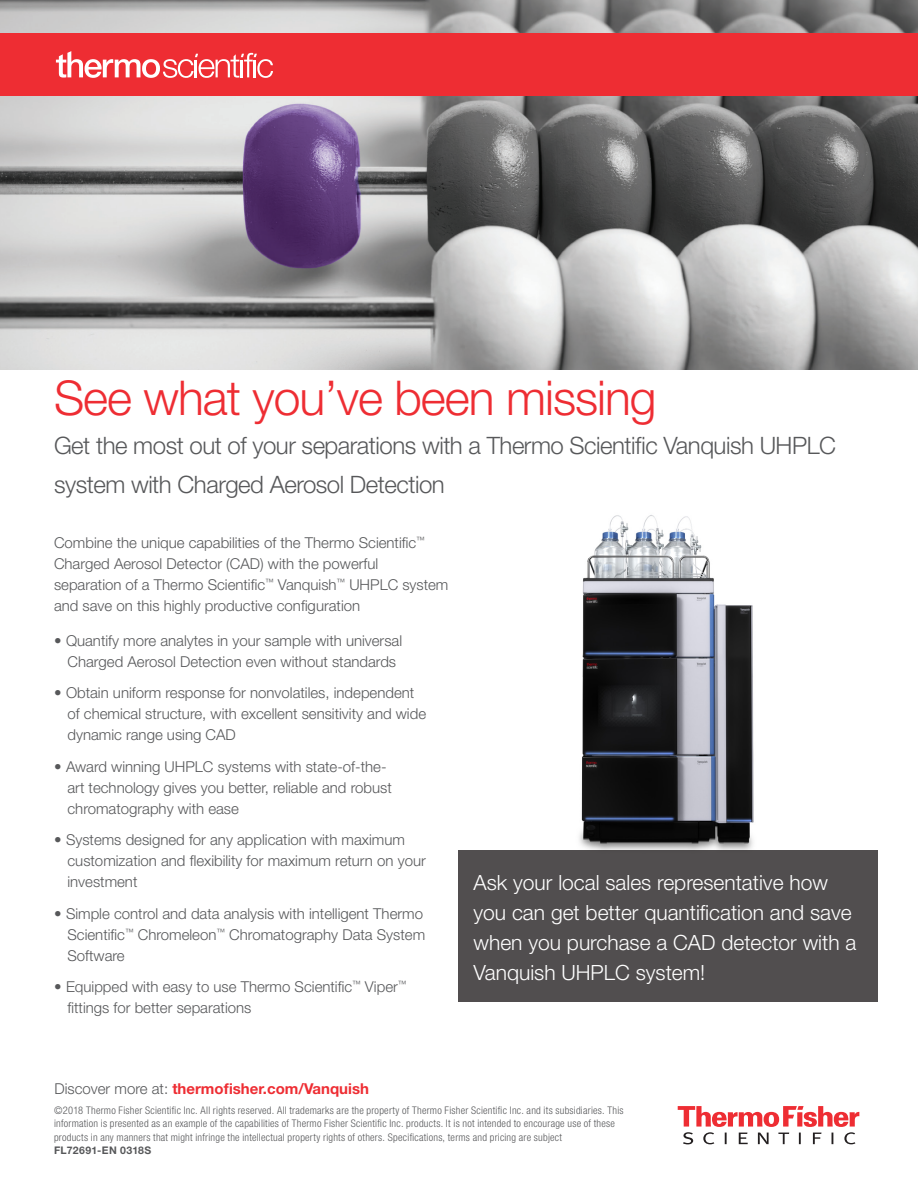
<style>
.page{position:relative;width:918px;height:1188px;background:#fff}
.page>*{position:absolute;margin:0;border:0;box-sizing:border-box;transform-origin:0 0}
.t1{font:300 48px "Helvetica Neue LT Std";letter-spacing:-.02em;color:#ee2d33}
.t2{font:300 24px/39px "Helvetica Neue LT Std";letter-spacing:-.02em;color:#57585a}
.t3{font:300 21px/30px "Helvetica Neue LT Std";color:#fff}
.t4{font:300 15px/21px "Helvetica Neue LT Std";color:#57585a}
.t5{font:700 15px "Helvetica Neue LT Std";color:#ee2d33}
.t6{font:300 condensed 10.5px/13.5px "Helvetica Neue LT Std";letter-spacing:.025em;color:#57585a}
.t7{font:700 10.5px "Helvetica Neue LT Std";letter-spacing:.025em;color:#57585a}
.s1{font-weight:300;color:#57585a}
</style>
<div class="page">
<img style="left:0;top:0;width:918px;height:369px">
<svg style="left:678px;top:1106px;width:181px;height:38px"></svg>
<img style="left:532px;top:515px;width:242px;height:336px">
<div style="left:458px;top:851px;width:420px;height:151px;background:#514e4f"></div>
<div style="left:0;top:33px;width:918px;height:63px;background:#ee2d33"></div>
<svg style="left:56px;top:51px;width:217px;height:27px"></svg>
<h1 class="t1" style="left:54px;top:369px;width:604px">See what you’ve been missing</h1>
<h2 class="t2" style="left:54px;top:426px;width:783px">Get the most out of your separations with a Thermo Scientific Vanquish UHPLC system with Charged Aerosol Detection</h2>
<p class="t4" style="left:54px;top:532px;width:396px">Combine the unique capabilities of the Thermo Scientific<sup>™ </sup>Charged Aerosol Detector (CAD) with the powerful separation of a Thermo Scientific<sup>™</sup> Vanquish<sup>™</sup> UHPLC system and save on this highly productive configuration</p>
<p class="t4" style="left:54px;top:629px;width:350px;text-align:center">• Quantify more analytes in your sample with universal<br>Charged Aerosol Detection even without standards</p>
<p class="t4" style="left:68px;top:682px;width:360px;text-indent:-14px">• Obtain uniform response for nonvolatiles, independent of chemical structure, with excellent sensitivity and wide dynamic range using CAD</p>
<p class="t4" style="left:68px;top:755px;width:326px;text-indent:-14px">• Award winning UHPLC systems with state-of-the&shy;art technology gives you better, reliable and robust chromatography with ease</p>
<p class="t4" style="left:68px;top:829px;width:360px;text-indent:-14px">• Systems designed for any application with maximum customization and flexibility for maximum return on your investment</p>
<p class="t4" style="left:68px;top:902px;width:359px;text-indent:-14px">• Simple control and data analysis with intelligent Thermo<br>Scientific<sup>™</sup> Chromeleon<sup>™</sup> Chromatography Data System<br>Software</p>
<p class="t4" style="left:68px;top:976px;width:341px;text-indent:-14px">• Equipped with easy to use Thermo Scientific<sup>™</sup> Viper<sup>™ </sup>fittings for better separations</p>
<h3 class="t3" style="left:474px;top:867px;width:384px">Ask your local sales representative how you can get better quantification and save when you purchase a CAD detector with a Vanquish UHPLC system!</h3>
<p class="t5" style="left:55px;top:1079px;width:316px"><span class="s1">Discover more at:</span> thermofisher.com/Vanquish</p>
<p class="t6" style="left:54px;top:1103px;width:571px">©2018 Thermo Fisher Scientific Inc. All rights reserved. All trademarks are the property of Thermo Fisher Scientific Inc. and its subsidiaries. This information is presented as an example of the capabilities of Thermo Fisher Scientific Inc. products. It is not intended to encourage use of these products in any manners that might infringe the intellectual property rights of others. Specifications, terms and pricing are subject</p>
<p class="t7" style="left:54px;top:1144px;width:99px">FL72691-EN 0318S</p>
</div>
